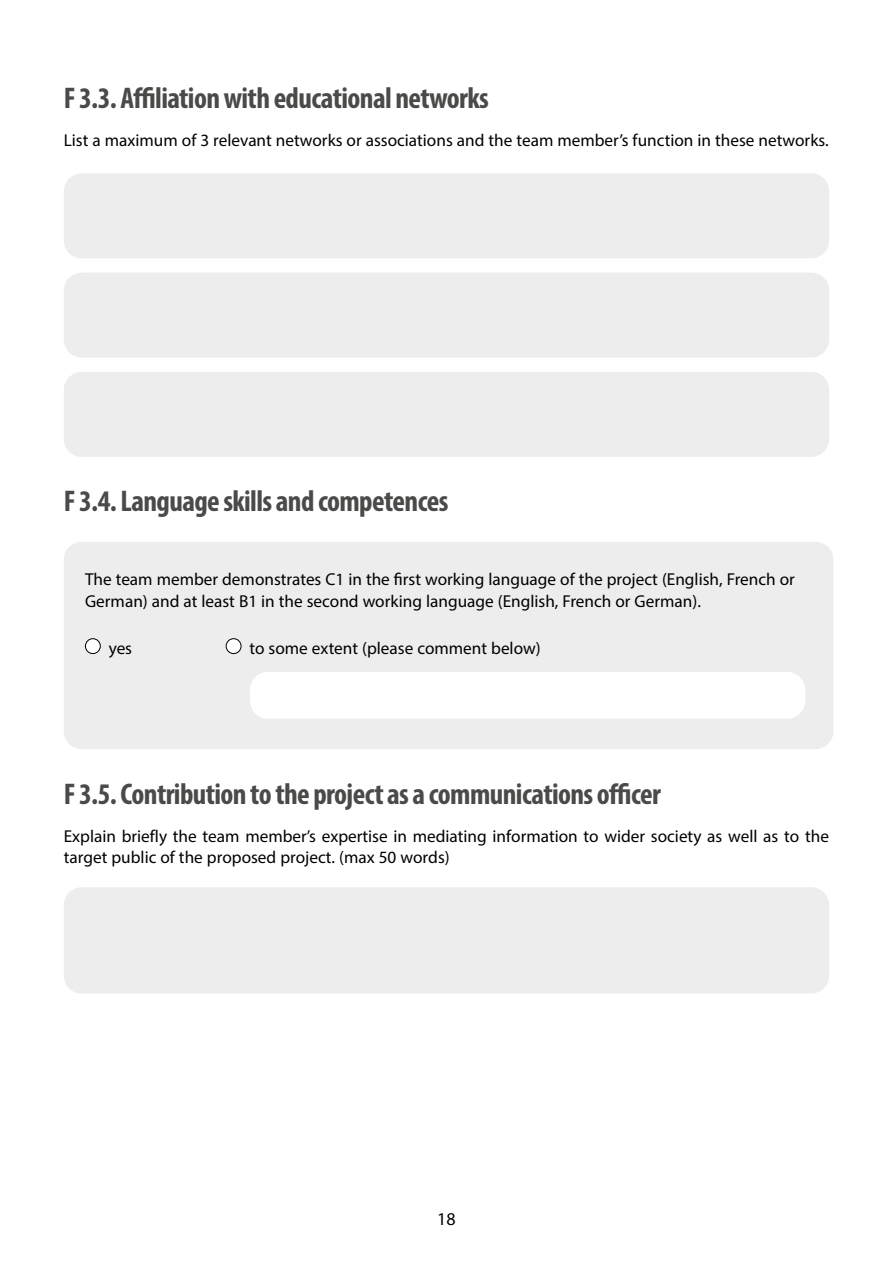
<style>
.page{position:relative;width:893px;height:1263px;background:#fff}
.page>*{position:absolute;margin:0;border:0;box-sizing:border-box;transform-origin:0 0}
.t1{font:700 condensed 30px "Myriad Pro";letter-spacing:-.02em;color:#4a4a49}
.t2{font:18px "Myriad Pro";color:#000}
.t3{font:17.25px/21.8px "Myriad Pro";color:#000}
</style>
<div class="page">
<div style="left:64px;top:173px;width:765px;height:85px;background:#ededed;border-radius:18px"></div>
<div style="left:64px;top:273px;width:765px;height:85px;background:#ededed;border-radius:18px"></div>
<div style="left:64px;top:372px;width:765px;height:85px;background:#ededed;border-radius:18px"></div>
<div style="left:64px;top:542px;width:769px;height:207px;background:#ededed;border-radius:18px"></div>
<div style="left:85px;top:639px;width:15px;height:14px;background:#fff;border-radius:50%"></div>
<div style="left:85px;top:638px;width:16px;height:16px;border:1px solid #000;border-radius:50%"></div>
<div style="left:226px;top:639px;width:15px;height:14px;background:#fff;border-radius:50%"></div>
<div style="left:226px;top:638px;width:15px;height:16px;border:1px solid #000;border-radius:50%"></div>
<div style="left:250px;top:672px;width:555px;height:47px;background:#fff;border-radius:18px"></div>
<div style="left:64px;top:887px;width:765px;height:106px;background:#ededed;border-radius:18px"></div>
<h1 class="t1" style="left:64px;top:79px;width:427px">F 3.3. Affiliation with educational networks</h1>
<p class="t3" style="left:64px;top:129px;width:766px">List a maximum of 3 relevant networks or associations and the team member’s function in these networks.</p>
<h1 class="t1" style="left:64px;top:482px;width:386px">F 3.4. Language skills and competences</h1>
<p class="t3" style="left:85px;top:568px;width:711px">The team member demonstrates C1 in the first working language of the project (English, French or<br>German) and at least B1 in the second working language (English, French or German).</p>
<p class="t3" style="left:109px;top:637px;width:25px">yes</p>
<p class="t3" style="left:249px;top:637px;width:293px">to some extent (please comment below)</p>
<h1 class="t1" style="left:64px;top:775px;width:599px">F 3.5. Contribution to the project as a communications officer</h1>
<p class="t3" style="left:64px;top:826px;width:767px;line-height:21px">Explain briefly the team member’s expertise in mediating information to wider society as well as to the target public of the proposed project. (max 50 words)</p>
<p class="t2" style="left:437px;top:1207px;width:20px">18</p>
</div>
